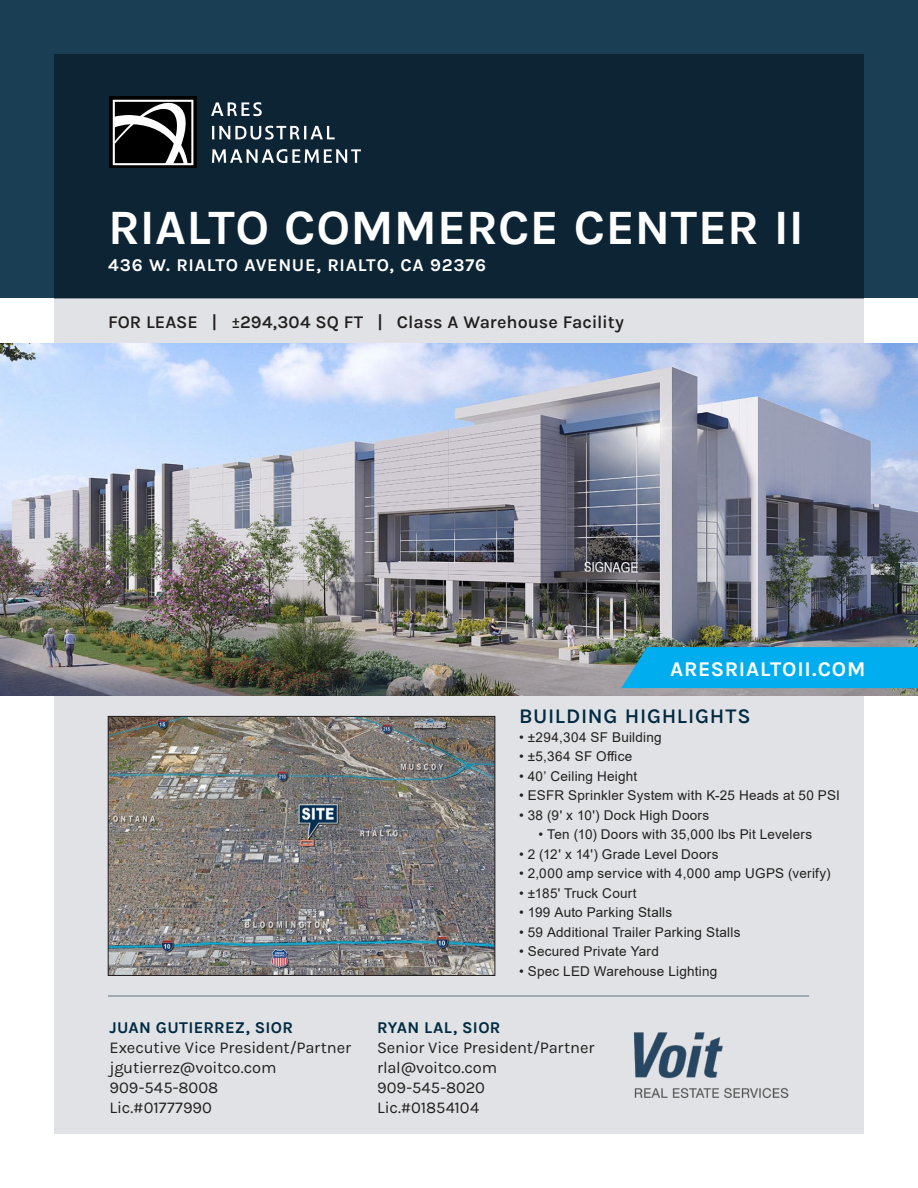
<style>
.page{position:relative;width:918px;height:1188px;background:#fff}
.page>*{position:absolute;margin:0;border:0;box-sizing:border-box;transform-origin:0 0}
.Masthead_Header_-_White{font:700 49.5px "Karla";letter-spacing:.005em;color:#fff}
.Header_1_-_BLUE_CAPS{font:600 21px "Karla";letter-spacing:.035em;color:#002a41}
.Masthead_-_Subhead_-_White{font:700 21px "Karla";letter-spacing:.04em;color:#fff}
.Masthead_-_Subhead_-_Black{font:600 18px "Karla";color:#231f20}
.Masthead_-_Subhead_-_White-2{font:700 18px "Karla";letter-spacing:.04em;color:#fff}
.Body_Copy_-_Black{font:16.5px/19.8px "Karla";letter-spacing:-.01em;color:#231f20}
.Bullets_-_Black{font:13.5px "Arial";letter-spacing:.02em;color:#231f20}
.s1{font-weight:700;color:#002a41}
</style>
<div class="page">
<div style="left:54px;top:54px;width:810px;height:1080px;background:#e0e2e5"></div>
<img style="left:0;top:343px;width:918px;height:353px">
<hr style="left:108px;top:995px;width:701px;height:2px;background:#72808a">
<img style="left:110px;top:718px;width:383px;height:256px">
<div style="left:108px;top:716px;width:387px;height:260px;border:1px solid #231f20"></div>
<img style="left:634px;top:1032px;width:155px;height:66px">
<svg style="left:0;top:0;width:918px;height:298px;background:#102b3d"></svg>
<svg style="left:211px;top:102px;width:51px;height:14px"></svg>
<svg style="left:212px;top:126px;width:123px;height:14px;background:#5c6c76"></svg>
<svg style="left:212px;top:149px;width:149px;height:14px;background:#62717b"></svg>
<svg style="left:110px;top:97px;width:87px;height:71px"></svg>
<svg style="left:113px;top:99px;width:80px;height:66px;background:#585858"></svg>
<svg style="left:621px;top:647px;width:297px;height:41px;background:#05abe7"></svg>
<p class="Masthead_Header_-_White" style="left:108px;top:195px;width:697px">RIALTO COMMERCE CENTER II</p>
<p class="Masthead_-_Subhead_-_White-2" style="left:108px;top:253px;width:380px">436 W. RIALTO AVENUE, RIALTO, CA 92376</p>
<p class="Masthead_-_Subhead_-_Black" style="left:108px;top:310px;width:518px">FOR LEASE | ±294,304 SQ FT | Class A Warehouse Facility</p>
<p class="Masthead_-_Subhead_-_White" style="left:670px;top:655px;width:197px">ARESRIALTOII.COM</p>
<p class="Header_1_-_BLUE_CAPS" style="left:519px;top:702px;width:233px">BUILDING HIGHLIGHTS</p>
<p class="Body_Copy_-_Black" style="left:110px;top:1017px;width:243px"><span class="s1">JUAN GUTIERREZ, SIOR<br></span>Executive Vice President/Partner jgutierrez@voitco.com<br>909-545-8008</p>
<p class="Body_Copy_-_Black" style="left:110px;top:1097px;width:104px">Lic.#01777990</p>
<p class="Bullets_-_Black" style="left:519px;top:728px;width:144px">• ±294,304 SF Building</p>
<p class="Bullets_-_Black" style="left:519px;top:747px;width:115px">• ±5,364 SF Office</p>
<p class="Bullets_-_Black" style="left:519px;top:767px;width:120px">• 40’ Ceiling Height</p>
<p class="Bullets_-_Black" style="left:519px;top:786px;width:323px">• ESFR Sprinkler System with K-25 Heads at 50 PSI</p>
<p class="Bullets_-_Black" style="left:519px;top:806px;width:192px">• 38 (9' x 10') Dock High Doors</p>
<p class="Bullets_-_Black" style="left:538px;top:825px;width:275px">• Ten (10) Doors with 35,000 lbs Pit Levelers</p>
<p class="Bullets_-_Black" style="left:519px;top:845px;width:201px">• 2 (12' x 14') Grade Level Doors</p>
<p class="Bullets_-_Black" style="left:519px;top:864px;width:313px">• 2,000 amp service with 4,000 amp UGPS (verify)</p>
<p class="Bullets_-_Black" style="left:519px;top:884px;width:119px">• ±185' Truck Court</p>
<p class="Bullets_-_Black" style="left:519px;top:903px;width:155px">• 199 Auto Parking Stalls</p>
<p class="Bullets_-_Black" style="left:519px;top:923px;width:223px">• 59 Additional Trailer Parking Stalls</p>
<p class="Bullets_-_Black" style="left:519px;top:942px;width:141px">• Secured Private Yard</p>
<p class="Bullets_-_Black" style="left:519px;top:962px;width:200px">• Spec LED Warehouse Lighting</p>
<p class="Body_Copy_-_Black" style="left:377px;top:1017px;width:219px"><span class="s1">RYAN LAL, SIOR<br></span>Senior Vice President/Partner rlal@voitco.com<br>909-545-8020</p>
<p class="Body_Copy_-_Black" style="left:377px;top:1097px;width:104px">Lic.#01854104</p>
</div>
